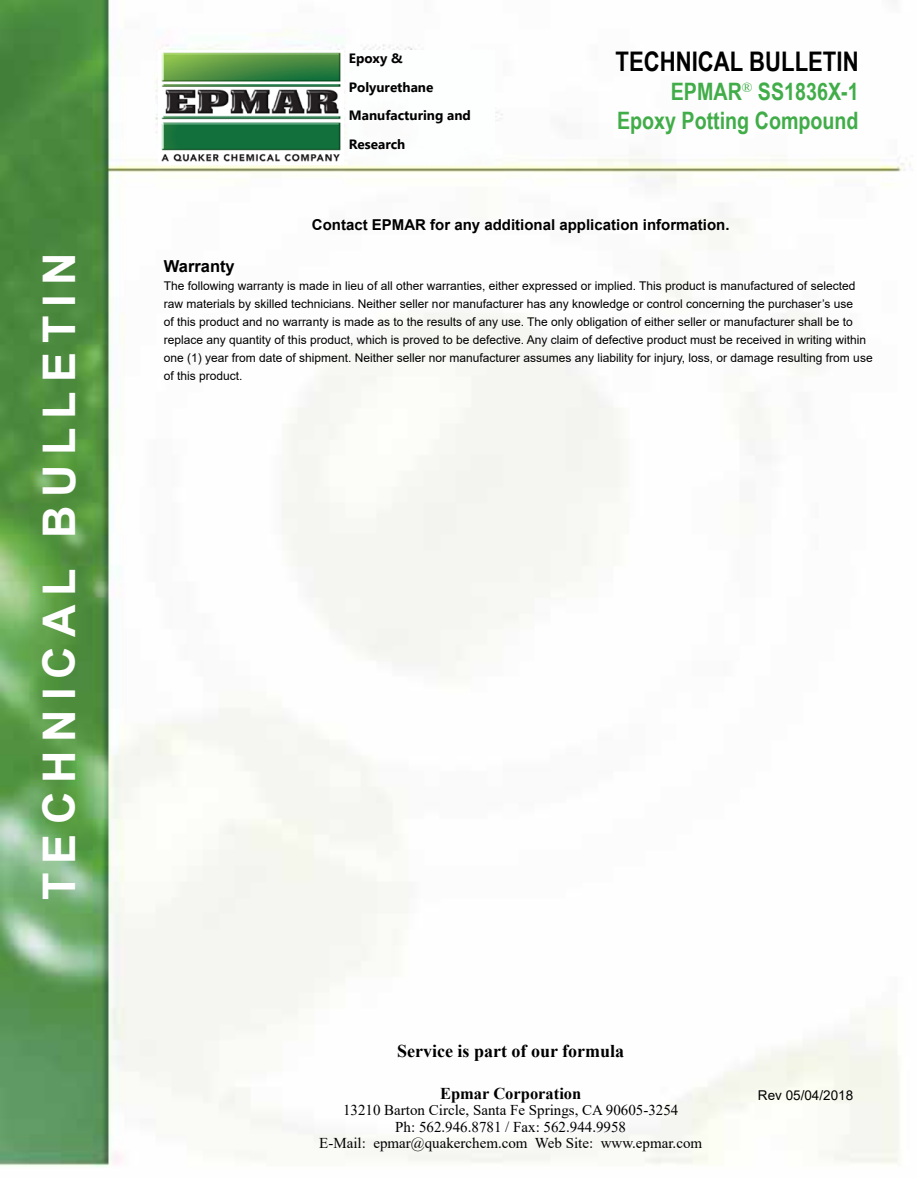
<style>
.page{position:relative;width:918px;height:1188px;background:#fff}
.page>*{position:absolute;margin:0;border:0;box-sizing:border-box;transform-origin:0 0}
.t1{font:700 45px "Arial";letter-spacing:.2em;color:#fff}
.t2{font:700 27px "Arial Narrow";color:#000}
.t3{font:700 24px/28.8px "Arial Narrow";color:#41ad49;text-align:right}
.t4{font:700 18px "Times New Roman";color:#000}
.t5{font:700 16.5px "Times New Roman";color:#000}
.t6{font:700 16.5px "Arial";color:#000}
.t7{font:15px/16.5px "Times New Roman";color:#000;text-align:center}
.t8{font:700 15px "Arial";color:#000}
.t9{font:700 13.5px/28.5px "Microsoft Tai Le";color:#000}
.t10{font:13.5px "Arial";color:#000}
.t11{font:12px/18px "Arial";color:#000}
</style>
<div class="page">
<img style="left:0;top:0;width:911px;height:1167px">
<img style="left:159px;top:50px;width:185px;height:114px">
<img style="left:349px;top:50px;width:146px;height:114px">
<h1 class="t1" style="left:28px;top:900px;width:649px;rotate:-90deg">TECHNICAL BULLETIN</h1>
<p class="t9" style="left:349px;top:45px;width:124px">Epoxy &amp;<br>Polyurethane<br>Manufacturing and<br>Research</p>
<h2 class="t2" style="left:616px;top:41px;width:245px">TECHNICAL BULLETIN</h2>
<h3 class="t3" style="left:617px;top:76px;width:243px">EPMAR<sup>®</sup> SS1836X-1<br>Epoxy Potting Compound</h3>
<p class="t8" style="left:312px;top:214px;width:419px">Contact EPMAR for any additional application information.</p>
<h3 class="t6" style="left:164px;top:255px;width:72px">Warranty</h3>
<p class="t11" style="left:164px;top:277px;width:710px">The following warranty is made in lieu of all other warranties, either expressed or implied. This product is manufactured of selected raw materials by skilled technicians. Neither seller nor manufacturer has any knowledge or control concerning the purchaser’s use<br>of this product and no warranty is made as to the results of any use. The only obligation of either seller or manufacturer shall be to replace any quantity of this product, which is proved to be defective. Any claim of defective product must be received in writing within one (1) year from date of shipment. Neither seller nor manufacturer assumes any liability for injury, loss, or damage resulting from use of this product.</p>
<h3 class="t4" style="left:397px;top:1038px;width:229px">Service is part of our formula</h3>
<h3 class="t5" style="left:440px;top:1081px;width:143px">Epmar Corporation</h3>
<p class="t7" style="left:319px;top:1102px;width:384px">13210 Barton Circle, Santa Fe Springs, CA 90605-3254<br>Ph: 562.946.8781 / Fax: 562.944.9958<br>E-Mail: epmar@quakerchem.com Web Site: www.epmar.com</p>
<p class="t10" style="left:758px;top:1086px;width:97px">Rev 05/04/2018</p>
</div>
